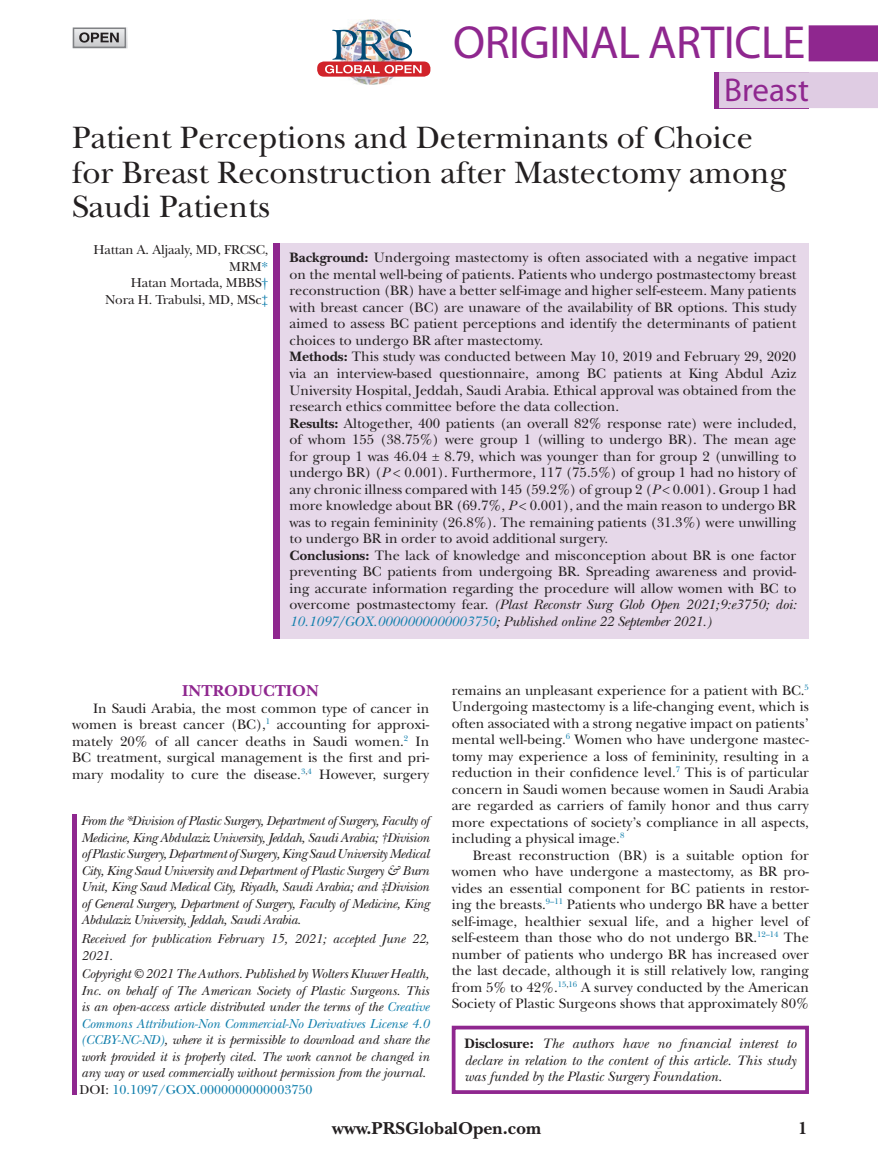
<style>
.page{position:relative;width:878px;height:1175px;background:#fff}
.page>*{position:absolute;margin:0;border:0;box-sizing:border-box;transform-origin:0 0}
.t1{font:46.5px "Myriad Pro";letter-spacing:-.01em;color:#8f278f}
.t2{font:33px "Myriad Pro";color:#8f278f}
.t3{font:32.25px/34.5px "New Baskerville Std";color:#231f20}
.t4{font:700 18px "New Baskerville Std";color:#231f20}
.t5{font:700 16.5px "New Baskerville Std";color:#8f278f}
.t6{font:14.25px/16.5px "New Baskerville Std";color:#231f20;text-align:justify}
.t7{font:italic 14.25px/16.5px "New Baskerville Std";color:#231f20;text-align:justify}
.t8{font:italic 13.5px/16.5px "New Baskerville Std";letter-spacing:-.005em;color:#231f20}
.t9{font:13.5px/16.5px "New Baskerville Std";letter-spacing:-.01em;color:#231f20;text-align:right}
.s1{color:#0f7eac}
.s2{font-weight:700}
.s3{font-style:italic}
.s4{font-style:italic;color:#0f7eac}
.s5{font-style:normal}
.s6{font-style:normal;color:#0f7eac}
.s7{font-weight:700;font-style:normal}
</style>
<div class="page">
<img style="left:72px;top:27px;width:55px;height:22px">
<div style="left:73px;top:28px;width:53px;height:20px;border:2px solid #808285"></div>
<svg style="left:79px;top:32px;width:40px;height:11px"></svg>
<div style="left:714px;top:72px;width:94px;height:36px;background:#8f278f"></div>
<div style="left:719px;top:72px;width:159px;height:36px;background:#dfcce3"></div>
<hr style="left:72px;top:814px;width:4px;height:116px;background:#8f278f">
<hr style="left:72px;top:930px;width:4px;height:35px;background:#8f278f">
<hr style="left:72px;top:965px;width:4px;height:118px;background:#8f278f">
<hr style="left:72px;top:1081px;width:4px;height:13px;background:#8f278f">
<div style="left:452px;top:1025px;width:356px;height:69px;border:4px solid #8f278f"></div>
<div style="left:274px;top:126px;width:534px;height:512px;background:#e6d8e9"></div>
<div style="left:274px;top:240px;width:6px;height:109px;background:#8f278f"></div>
<div style="left:274px;top:339px;width:6px;height:76px;background:#8f278f"></div>
<div style="left:274px;top:405px;width:6px;height:142px;background:#8f278f"></div>
<div style="left:274px;top:537px;width:6px;height:101px;background:#8f278f"></div>
<div style="left:72px;top:126px;width:736px;height:116px;background:#fff"></div>
<div style="left:808px;top:25px;width:70px;height:36px;background:#8f278f"></div>
<img style="left:348px;top:20px;width:48px;height:64px">
<svg style="left:317px;top:61px;width:113px;height:16px"></svg>
<img style="left:325px;top:29px;width:96px;height:44px">
<h1 class="t1" style="left:453px;top:14px;width:354px">ORIGINAL ARTICLE</h1>
<h2 class="t2" style="left:724px;top:69px;width:86px">BREAST</h2>
<h3 class="t3" style="left:72px;top:121px;width:716px">Patient Perceptions and Determinants of Choice for Breast Reconstruction after Mastectomy among<br>Saudi Patients</h3>
<p class="t9" style="left:93px;top:242px;width:176px">Hattan A. Aljaaly, MD, FRCSC,<br>MRM<span class="s1">*<br></span>Hatan Mortada, MBBS<span class="s1">†<br></span>Nora H. Trabulsi, MD, MSc<span class="s1">‡</span></p>
<p class="t6" style="left:289px;top:250px;width:508px;text-align:left"><span class="s2">Background:</span> Undergoing mastectomy is often associated with a negative impact on the mental well-being of patients. Patients who undergo postmastectomy breast reconstruction (BR) have a better self-image and higher self-esteem. Many patients with breast cancer (BC) are unaware of the availability of BR options. This study aimed to assess BC patient perceptions and identify the determinants of patient choices to undergo BR after mastectomy.<br><span class="s2">Methods:</span> This study was conducted between May 10, 2019 and February 29, 2020 via an interview-based questionnaire, among BC patients at King Abdul Aziz University Hospital, Jeddah, Saudi Arabia. Ethical approval was obtained from the research ethics committee before the data collection.<br><span class="s2">Results:</span> Altogether, 400 patients (an overall 82% response rate) were included, of whom 155 (38.75%) were group 1 (willing to undergo BR). The mean age for group 1 was 46.04 ± 8.79, which was younger than for group 2 (unwilling to undergo BR) (<span class="s3">P</span> &lt; 0.001). Furthermore, 117 (75.5%) of group 1 had no history of any chronic illness compared with 145 (59.2%) of group 2 (<span class="s3">P</span> &lt; 0.001). Group 1 had more knowledge about BR (69.7%, <span class="s3">P</span> &lt; 0.001), and the main reason to undergo BR was to regain femininity (26.8%). The remaining patients (31.3%) were unwilling to undergo BR in order to avoid additional surgery.<br><span class="s2">Conclusions:</span> The lack of knowledge and misconception about BR is one factor preventing BC patients from undergoing BR. Spreading awareness and provid&shy;ing accurate information regarding the procedure will allow women with BC to overcome postmastectomy fear. <span class="s3">(Plast Reconstr Surg Glob Open 2021;9:e3750; doi:<br></span><span class="s4">10.1097/GOX.0000000000003750</span><span class="s3">; Published online 22 September 2021.)</span></p>
<p class="t5" style="left:182px;top:681px;width:138px">INTRODUCTION</p>
<p class="t6" style="left:72px;top:700px;width:359px;text-indent:21px">In Saudi Arabia, the most common type of cancer in women is breast cancer (BC),<sup>1</sup> accounting for approxi&shy;mately 20% of all cancer deaths in Saudi women.<sup>2</sup> In BC treatment, surgical management is the first and pri&shy;mary modality to cure the disease.<sup>3</sup><sup>,</sup><sup>4</sup> However, surgery</p>
<p class="t8" style="left:81px;top:812px;width:350px;text-align:justify">From the *Division of Plastic Surgery, Department of Surgery, Faculty of Medicine, King Abdulaziz University, Jeddah, Saudi Arabia; †Division of Plastic Surgery, Department of Surgery, King Saud University Medical City, King Saud University and Department of Plastic Surgery &amp; Burn Unit, King Saud Medical City, Riyadh, Saudi Arabia; and ‡Division of General Surgery, Department of Surgery, Faculty of Medicine, King Abdulaziz University, Jeddah, Saudi Arabia.</p>
<p class="t8" style="left:81px;top:930px;width:349px">Received for publication February 15, 2021; accepted June 22,<br>2021.</p>
<p class="t8" style="left:80px;top:965px;width:351px">Copyright © 2021 The Authors. Published by Wolters Kluwer Health, Inc. on behalf of The American Society of Plastic Surgeons. This is an open-access article distributed under the terms of the <span class="s1">Creative Commons Attribution-Non Commercial-No Derivatives License 4.0 (CCBY-NC-ND)</span>, where it is permissible to download and share the work provided it is properly cited. The work cannot be changed in any way or used commercially without permission from the journal.<br><span class="s5">DOI:</span> <span class="s6">10.1097/GOX.0000000000003750</span></p>
<p class="t6" style="left:451px;top:682px;width:359px">remains an unpleasant experience for a patient with BC.<sup>5<br></sup>Undergoing mastectomy is a life-changing event, which is often associated with a strong negative impact on patients’ mental well-being.<sup>6</sup> Women who have undergone mastec&shy;tomy may experience a loss of femininity, resulting in a reduction in their confidence level.<sup>7</sup> This is of particular concern in Saudi women because women in Saudi Arabia are regarded as carriers of family honor and thus carry more expectations of society’s compliance in all aspects, including a physical image.<sup>8</sup></p>
<p class="t6" style="left:451px;top:847px;width:359px;text-indent:21px">Breast reconstruction (BR) is a suitable option for women who have undergone a mastectomy, as BR pro&shy;vides an essential component for BC patients in restor&shy;ing the breasts.<sup>9–11</sup> Patients who undergo BR have a better self-image, healthier sexual life, and a higher level of self-esteem than those who do not undergo BR.<sup>12–14</sup> The number of patients who undergo BR has increased over the last decade, although it is still relatively low, ranging from 5% to 42%.<sup>15</sup><sup>,</sup><sup>16</sup> A survey conducted by the American Society of Plastic Surgeons shows that approximately 80%</p>
<p class="t7" style="left:464px;top:1035px;width:333px"><span class="s7">Disclosure:</span> The authors have no financial interest to declare in relation to the content of this article. This study was funded by the Plastic Surgery Foundation.</p>
<p class="t4" style="left:332px;top:1118px;width:210px">www.PRSGlobalOpen.com</p>
<p class="t4" style="left:798px;top:1118px;width:11px">1</p>
</div>
